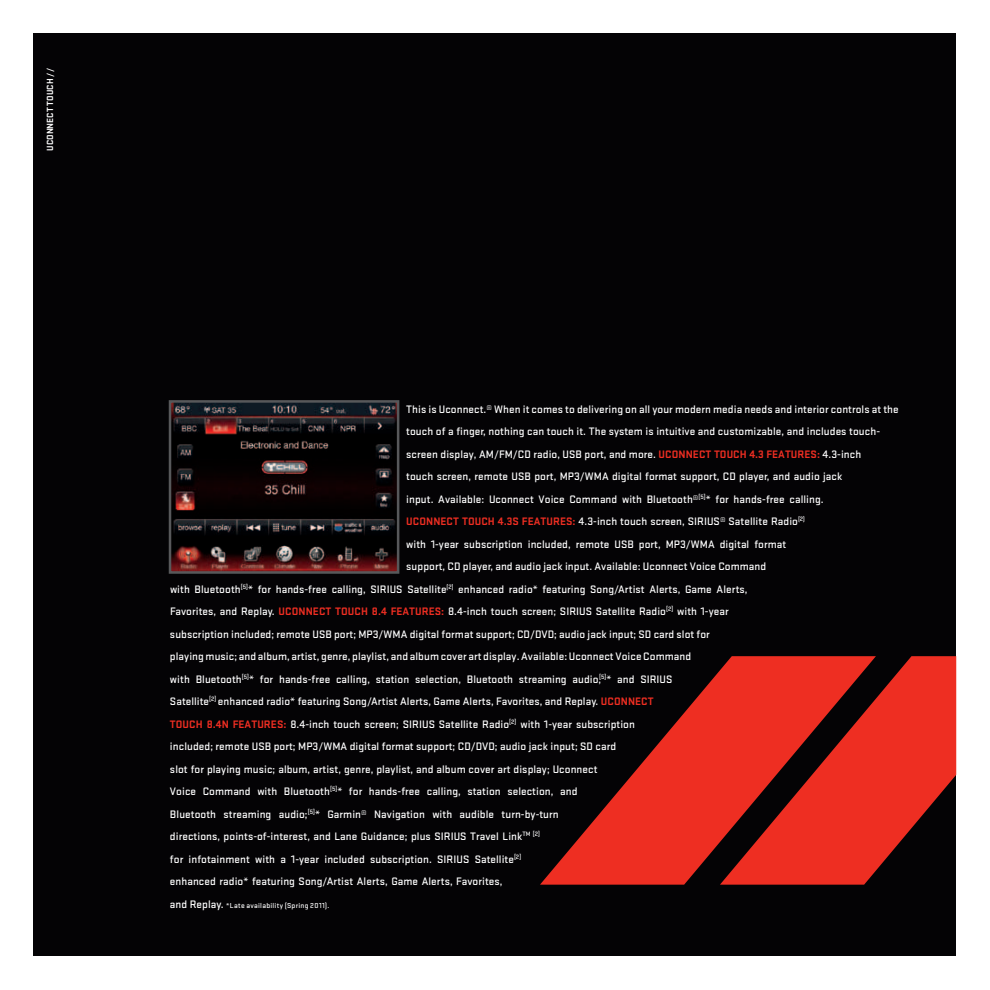
<style>
.page{position:relative;width:990px;height:990px;background:#fff}
.page>*{position:absolute;margin:0;border:0;box-sizing:border-box;transform-origin:0 0}
.t1{font:500 11.25px/22.5px "Stratum 1";letter-spacing:.005em;color:#fff}
.t2{font:700 9.38px "Stratum 1";color:#fff}
.t3{font:500 7.5px "Stratum 1";letter-spacing:.035em;color:#fff}
.s1{font-weight:700;color:#ee2e22}
.s2{font-size:11.25px}
</style>
<div class="page">
<div style="left:34px;top:34px;width:922px;height:922px;background:#040305"></div>
<svg style="left:876px;top:656px;width:81px;height:215px;fill:#ee2e22"></svg>
<svg style="left:540px;top:656px;width:336px;height:229px;fill:#ee2e22"></svg>
<img style="left:173px;top:404px;width:222px;height:166px">
<div style="left:169px;top:400px;width:230px;height:174px;border:3px solid #57585a"></div>
<p class="t2" style="left:44px;top:151px;width:84px;rotate:-90deg">UCONNECT TOUCH //</p>
<p class="t1" style="left:406px;top:397px;width:494px">This is Uconnect.® When it comes to delivering on all your modern media needs and interior controls at the</p>
<p class="t1" style="left:406px;top:420px;width:475px">touch of a finger, nothing can touch it. The system is intuitive and customizable, and includes touch-</p>
<p class="t1" style="left:406px;top:442px;width:457px">screen display, AM/FM/CD radio, USB port, and more. <span class="s1">UCONNECT TOUCH 4.3 FEATURES:</span> 4.3-inch</p>
<p class="t1" style="left:406px;top:465px;width:438px">touch screen, remote USB port, MP3/WMA digital format support, CD player, and audio jack</p>
<p class="t1" style="left:406px;top:487px;width:419px">input. Available: Uconnect Voice Command with Bluetooth®<sup>[5]</sup>* for hands-free calling.</p>
<p class="t1" style="left:406px;top:510px;width:400px"><span class="s1">UCONNECT TOUCH 4.3S FEATURES:</span> 4.3-inch touch screen, SIRIUS® Satellite Radio<sup>(2)</sup></p>
<p class="t1" style="left:406px;top:532px;width:382px">with 1-year subscription included, remote USB port, MP3/WMA digital format</p>
<p class="t1" style="left:406px;top:555px;width:362px">support, CD player, and audio jack input. Available: Uconnect Voice Command</p>
<p class="t1" style="left:170px;top:577px;width:579px">with Bluetooth<sup>[5]</sup>* for hands-free calling, SIRIUS Satellite<sup>(2)</sup> enhanced radio* featuring Song/Artist Alerts, Game Alerts,</p>
<p class="t1" style="left:170px;top:600px;width:560px">Favorites, and Replay. <span class="s1">UCONNECT TOUCH 8.4 FEATURES:</span> 8.4-inch touch screen; SIRIUS Satellite Radio<sup>[2]</sup> with 1-year</p>
<p class="t1" style="left:170px;top:622px;width:541px">subscription included; remote USB port; MP3/WMA digital format support; CD/DVD; audio jack input; SD card slot for</p>
<p class="t1" style="left:170px;top:645px;width:523px">playing music; and album, artist, genre, playlist, and album cover art display. Available: Uconnect Voice Command</p>
<p class="t1" style="left:170px;top:667px;width:483px">with Bluetooth<sup>[5]</sup>* for hands-free calling, station selection, Bluetooth streaming audio,<sup>[5]</sup>* and Sirius</p>
<p class="t1" style="left:170px;top:690px;width:485px">Satellite<sup>[2]</sup> enhanced radio* featuring Song/Artist Alerts, Game Alerts, Favorites, and Replay. <span class="s1">UCONNECT</span></p>
<p class="t1" style="left:170px;top:712px;width:467px"><span class="s1">TOUCH 8.4N FEATURES:</span> 8.4-inch touch screen; SIRIUS Satellite Radio<sup>[2]</sup> with 1-year subscription</p>
<p class="t1" style="left:170px;top:735px;width:448px">included; remote USB port; MP3/WMA digital format support; CD/DVD; audio jack input; SD card</p>
<p class="t1" style="left:170px;top:757px;width:429px">slot for playing music; album, artist, genre, playlist, and album cover art display; Uconnect</p>
<p class="t1" style="left:170px;top:780px;width:409px">Voice Command with Bluetooth<sup>[5]</sup>* for hands-free calling, station selection, and</p>
<p class="t1" style="left:170px;top:802px;width:390px">Bluetooth streaming audio;<sup>[5]</sup>* Garmin® Navigation with audible turn-by-turn</p>
<p class="t1" style="left:170px;top:825px;width:372px">directions, points-of-interest, and Lane Guidance; plus SIRIUS Travel Link<sup>TM</sup> <sup>[2]</sup></p>
<p class="t1" style="left:170px;top:847px;width:280px">for infotainment with a 1-year included subscription. Sirius</p>
<p class="t1" style="left:170px;top:847px;width:353px;text-indent:305px">Satellite<sup>[2] </sup>enhanced radio* featuring Song/Artist Alerts, Game Alerts, Favorites,</p>
<p class="t3" style="left:170px;top:900px;width:161px"><span class="s2">and Replay.</span> *Late availability (Spring 2011).</p>
</div>
